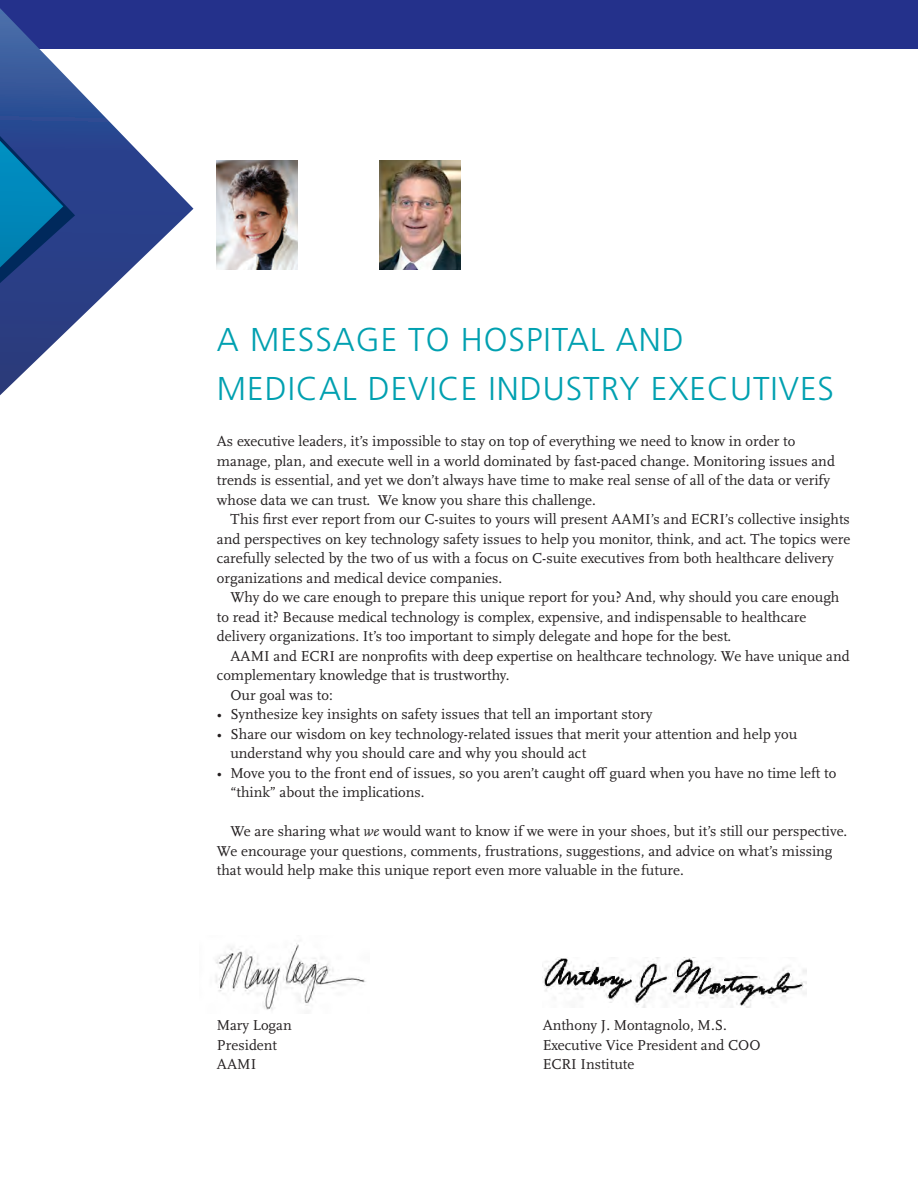
<style>
.page{position:relative;width:918px;height:1188px;background:#fff}
.page>*{position:absolute;margin:0;border:0;box-sizing:border-box;transform-origin:0 0}
.Eyebrow_column_title{font:300 33px/49.5px "Frutiger";letter-spacing:.03em;color:#00a0b0}
.BIT_body_text{font:15px/19.5px "Scala OT";color:#231f20}
.BIT_body_text_first{font:15px/19.5px "Scala OT";color:#231f20}
.s1{font-style:italic}
</style>
<div class="page">
<div style="left:0;top:0;width:918px;height:49px;background:#24318b"></div>
<img style="left:217px;top:160px;width:81px;height:110px">
<img style="left:380px;top:160px;width:81px;height:110px">
<svg style="left:0;top:8px;width:193px;height:387px"></svg>
<svg style="left:0;top:83px;width:75px;height:250px;background:#1e5091"></svg>
<img style="left:215px;top:943px;width:151px;height:67px">
<img style="left:543px;top:958px;width:263px;height:50px">
<p class="Eyebrow_column_title" style="left:217px;top:315px;width:619px">A MESSAGE TO HOSPITAL AND<br>MEDICAL DEVICE INDUSTRY EXECUTIVES</p>
<p class="BIT_body_text_first" style="left:217px;top:432px;width:620px">As executive leaders, it’s impossible to stay on top of everything we need to know in order to manage, plan, and execute well in a world dominated by fast-paced change. Monitoring issues and trends is essential, and yet we don’t always have time to make real sense of all of the data or verify whose data we can trust. We know you share this challenge.</p>
<p class="BIT_body_text" style="left:217px;top:510px;width:635px;text-indent:14px">This first ever report from our C-suites to yours will present AAMI’s and ECRI’s collective insights and perspectives on key technology safety issues to help you monitor, think, and act. The topics were carefully selected by the two of us with a focus on C-suite executives from both healthcare delivery organizations and medical device companies.</p>
<p class="BIT_body_text" style="left:217px;top:588px;width:624px;text-indent:14px">Why do we care enough to prepare this unique report for you? And, why should you care enough to read it? Because medical technology is complex, expensive, and indispensable to healthcare delivery organizations. It’s too important to simply delegate and hope for the best.</p>
<p class="BIT_body_text" style="left:217px;top:646px;width:634px;text-indent:14px">AAMI and ECRI are nonprofits with deep expertise on healthcare technology. We have unique and complementary knowledge that is trustworthy.</p>
<p class="BIT_body_text" style="left:230px;top:685px;width:104px">Our goal was to:</p>
<p class="BIT_body_text" style="left:217px;top:705px;width:437px">• Synthesize key insights on safety issues that tell an important story</p>
<p class="BIT_body_text" style="left:230px;top:724px;width:568px;text-indent:-14px">• Share our wisdom on key technology-related issues that merit your attention and help you understand why you should care and why you should act</p>
<p class="BIT_body_text" style="left:230px;top:763px;width:607px;text-indent:-14px">• Move you to the front end of issues, so you aren’t caught off guard when you have no time left to “think” about the implications.</p>
<p class="BIT_body_text" style="left:217px;top:822px;width:632px;text-indent:14px">We are sharing what <span class="s1">we</span> would want to know if we were in your shoes, but it’s still our perspective.<br>We encourage your questions, comments, frustrations, suggestions, and advice on what’s missing that would help make this unique report even more valuable in the future.</p>
<p class="BIT_body_text_first" style="left:217px;top:1016px;width:76px">Mary Logan<br>President<br>AAMI</p>
<p class="BIT_body_text_first" style="left:543px;top:1016px;width:219px">Anthony J. Montagnolo, M.S.<br>Executive Vice President and COO<br>ECRI Institute</p>
</div>
